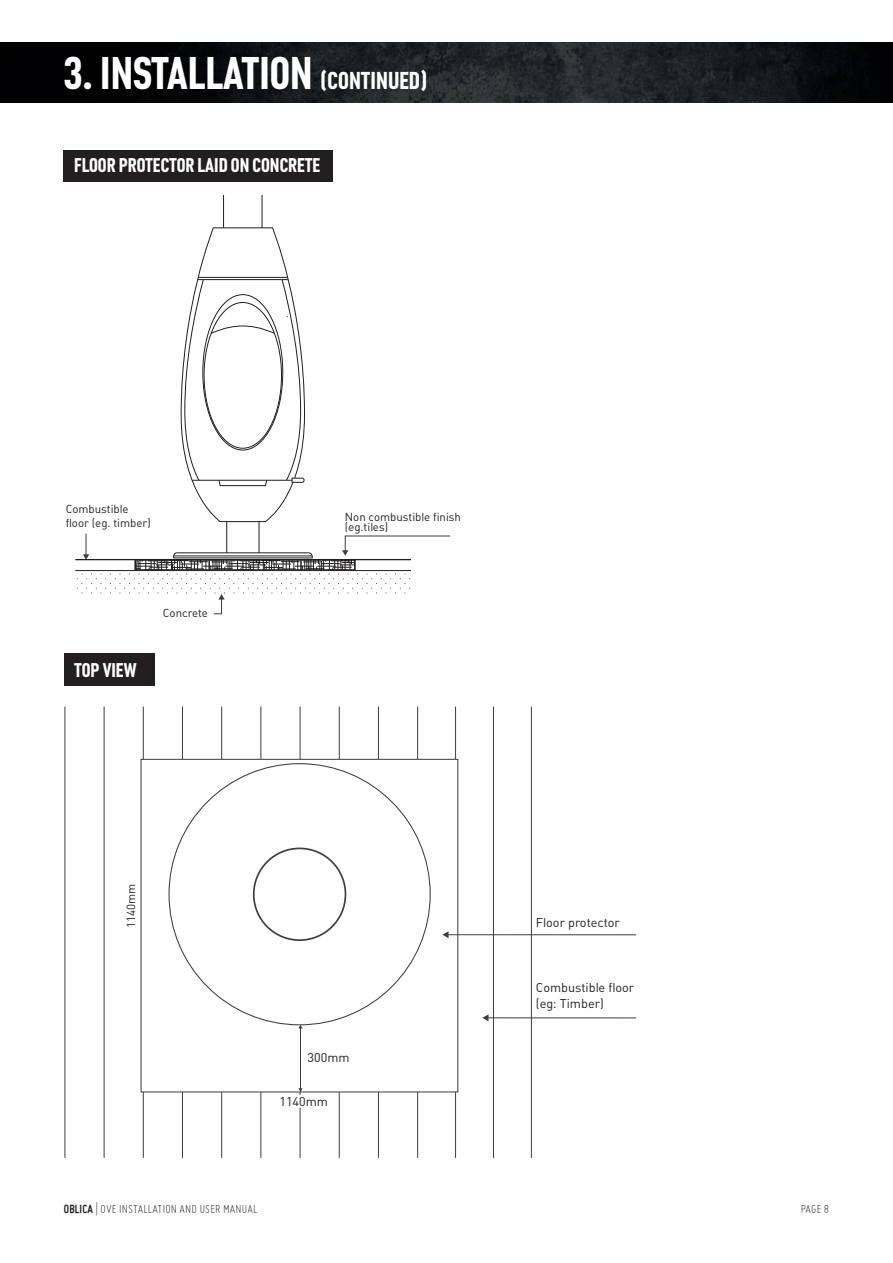
<style>
.page{position:relative;width:893px;height:1263px;background:#fff}
.page>*{position:absolute;margin:0;border:0;box-sizing:border-box;transform-origin:0 0}
.t1{font:700 45px "Plumb Condensed";color:#fff}
.t2{font:700 19.5px "Plumb Condensed";color:#fff}
.t3{font:300 12.75px "Miso";letter-spacing:.015em;color:#231f20}
.t4{font:12.6px/15.5px "Plumb";color:#231f20}
.t5{font:11.55px/10.8px "Plumb";color:#231f20}
.s1{font-size:24px}
.s2{font-weight:700}
</style>
<div class="page">
<img style="left:0;top:43px;width:893px;height:59px">
<svg style="left:83px;top:534px;width:6px;height:25px"></svg>
<svg style="left:137px;top:562px;width:205px;height:6px"></svg>
<div style="left:135px;top:560px;width:220px;height:10px;border:1px solid #211e1e"></div>
<hr style="left:75px;top:559px;width:336px;height:1px;background:#211e1e">
<hr style="left:75px;top:570px;width:336px;height:1px;background:#211e1e">
<svg style="left:134px;top:560px;width:2px;height:10px"></svg>
<svg style="left:75px;top:571px;width:336px;height:23px"></svg>
<svg style="left:342px;top:535px;width:109px;height:36px"></svg>
<svg style="left:213px;top:594px;width:12px;height:20px"></svg>
<hr style="left:173px;top:557px;width:139px;height:1px;background:#231f20">
<hr style="left:174px;top:555px;width:138px;height:1px;background:#231f20">
<hr style="left:177px;top:552px;width:131px;height:1px;background:#231f20">
<hr style="left:226px;top:522px;width:1px;height:31px;background:#231f20">
<hr style="left:259px;top:522px;width:1px;height:31px;background:#231f20">
<svg style="left:173px;top:552px;width:5px;height:6px"></svg>
<svg style="left:307px;top:552px;width:6px;height:6px"></svg>
<svg style="left:180px;top:228px;width:125px;height:295px"></svg>
<hr style="left:192px;top:480px;width:100px;height:1px;background:#231f20">
<hr style="left:223px;top:195px;width:1px;height:33px;background:#231f20">
<hr style="left:262px;top:195px;width:1px;height:33px;background:#231f20">
<hr style="left:65px;top:706px;width:1px;height:452px;background:#3e3e3f">
<hr style="left:104px;top:706px;width:1px;height:452px;background:#3e3e3f">
<hr style="left:143px;top:706px;width:1px;height:452px;background:#3e3e3f">
<hr style="left:182px;top:706px;width:1px;height:452px;background:#3e3e3f">
<hr style="left:221px;top:706px;width:1px;height:452px;background:#3e3e3f">
<hr style="left:261px;top:706px;width:1px;height:452px;background:#3e3e3f">
<hr style="left:300px;top:706px;width:1px;height:452px;background:#3e3e3f">
<hr style="left:339px;top:706px;width:1px;height:452px;background:#3e3e3f">
<hr style="left:378px;top:706px;width:1px;height:452px;background:#3e3e3f">
<hr style="left:417px;top:706px;width:1px;height:452px;background:#3e3e3f">
<hr style="left:455px;top:706px;width:1px;height:452px;background:#3e3e3f">
<hr style="left:493px;top:706px;width:1px;height:452px;background:#3e3e3f">
<hr style="left:531px;top:706px;width:1px;height:452px;background:#3e3e3f">
<div style="left:141px;top:759px;width:317px;height:333px;background:#fff"></div>
<div style="left:253px;top:847px;width:93px;height:94px;border:2px solid #3e3e3f;border-radius:50%"></div>
<hr style="left:300px;top:1028px;width:1px;height:61px;background:#3e3e3f">
<svg style="left:298px;top:1088px;width:5px;height:4px"></svg>
<svg style="left:298px;top:1025px;width:5px;height:3px"></svg>
<hr style="left:487px;top:1017px;width:149px;height:1px;background:#3e3e3f">
<svg style="left:482px;top:1014px;width:6px;height:7px"></svg>
<hr style="left:447px;top:934px;width:189px;height:1px;background:#3e3e3f">
<svg style="left:442px;top:931px;width:7px;height:7px"></svg>
<div style="left:278px;top:1095px;width:50px;height:13px;background:#fff"></div>
<div style="left:64px;top:150px;width:269px;height:32px;background:#231f20"></div>
<div style="left:64px;top:653px;width:90px;height:32px;background:#231f20"></div>
<h1 class="t1" style="left:64px;top:56px;width:365px">3. INSTALLATION <span class="s1">(CONTINUED)</span></h1>
<h2 class="t2" style="left:74px;top:158px;width:248px">FLOOR PROTECTOR LAID ON CONCRETE</h2>
<p class="t5" style="left:66px;top:503px;width:87px;line-height:14px">Combustible floor (eg. timber)</p>
<h2 class="t2" style="left:74px;top:663px;width:64px">TOP VIEW</h2>
<p class="t5" style="left:163px;top:608px;width:47px">Concrete</p>
<p class="t5" style="left:345px;top:512px;width:118px">Non combustible finish (eg.tiles)</p>
<p class="t5" style="left:127px;top:928px;width:46px;rotate:-90deg">1140mm</p>
<p class="t4" style="left:308px;top:1051px;width:44px">300mm</p>
<p class="t4" style="left:279px;top:1095px;width:50px">1140mm</p>
<p class="t4" style="left:536px;top:915px;width:85px">Floor protector</p>
<p class="t4" style="left:536px;top:981px;width:100px">Combustible floor (eg: Timber)</p>
<p class="t3" style="left:64px;top:1205px;width:195px"><span class="s2">OBLICA</span> | OVE INSTALLATION AND USER MANUAL</p>
<p class="t3" style="left:801px;top:1204px;width:30px">PAGE 8</p>
</div>
